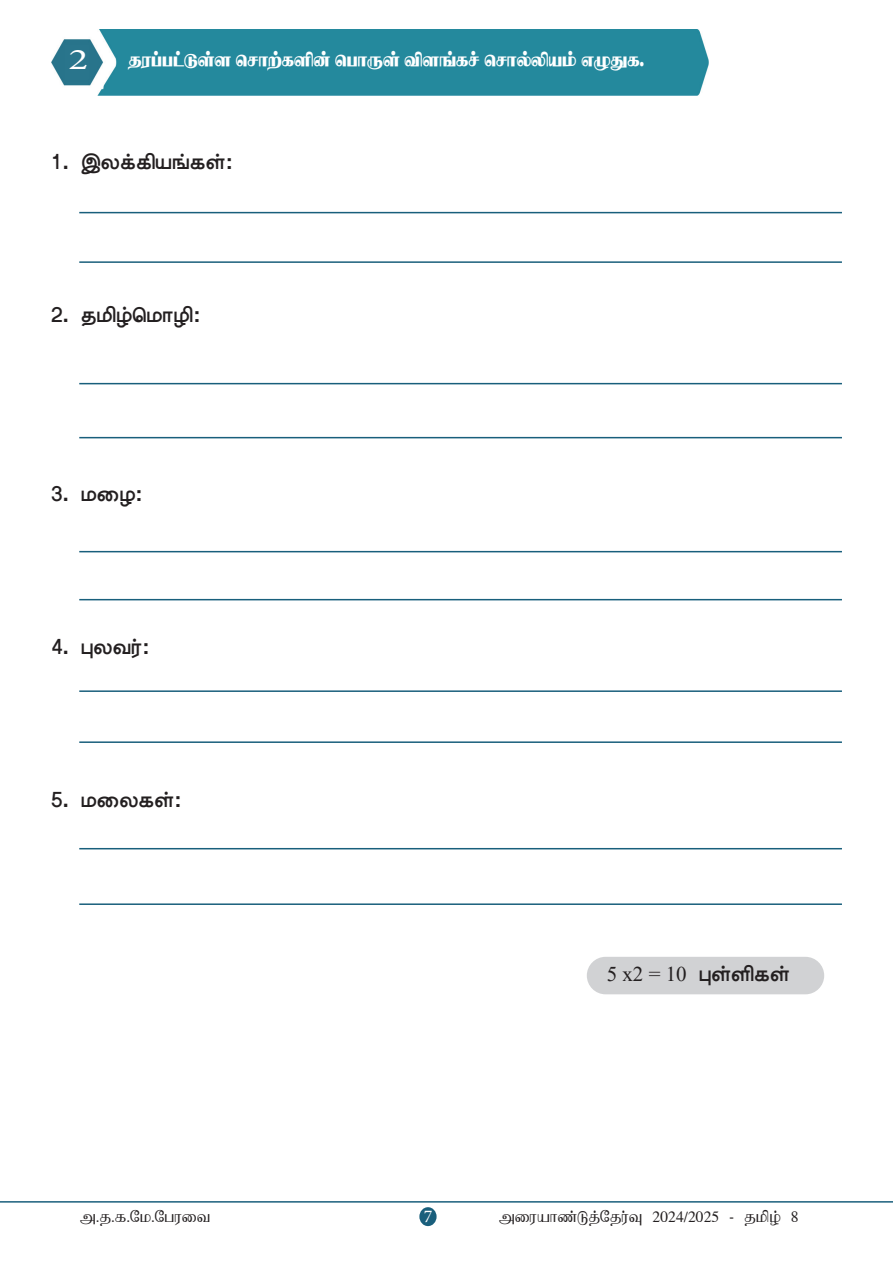
<style>
.page{position:relative;width:893px;height:1263px;background:#fff}
.page>*{position:absolute;margin:0;border:0;box-sizing:border-box;transform-origin:0 0}
.t1{font:30px "Minion Pro";color:#fff;scale:1.38 1}
.t2{font:24.3px "NC Thevan";color:#fff;scale:.86 1}
.t3{font:21px "Trinco";color:#231f20}
.t4{font:18px "Baamini";color:#231f20}
.t5{font:18px "Minion Pro";color:#fff}
.s1{font-family:"Times New Roman"}
.s2{font-family:"Times New Roman";font-weight:700;font-size:15px}
</style>
<div class="page">
<hr style="left:0;top:1201px;width:893px;height:1px;background:#195f7c">
<div style="left:419px;top:1207px;width:18px;height:19px;background:#195f7c;border-radius:50%"></div>
<div style="left:587px;top:957px;width:237px;height:37px;background:#d1d2d4;border-radius:19px"></div>
<img style="left:51px;top:30px;width:657px;height:65px">
<hr style="left:79px;top:212px;width:763px;height:1px;background:#195f7c">
<hr style="left:79px;top:261px;width:763px;height:2px;background:#195f7c">
<hr style="left:79px;top:383px;width:763px;height:1px;background:#195f7c">
<hr style="left:79px;top:437px;width:763px;height:1px;background:#195f7c">
<hr style="left:79px;top:551px;width:763px;height:1px;background:#195f7c">
<hr style="left:79px;top:599px;width:763px;height:1px;background:#195f7c">
<hr style="left:79px;top:690px;width:763px;height:2px;background:#195f7c">
<hr style="left:79px;top:741px;width:763px;height:2px;background:#195f7c">
<hr style="left:79px;top:848px;width:763px;height:1px;background:#195f7c">
<hr style="left:79px;top:903px;width:763px;height:2px;background:#195f7c">
<p class="t1" style="left:68px;top:40px;width:16px">2</p>
<p class="t2" style="left:129px;top:48px;width:601px">jug;gl;Ls;s nrhw;fspd; nghUs; tpsq;fr; nrhy;ypak; vOJf.</p>
<p class="t3" style="left:51px;top:153px;width:183px">1. ,yf;fpaq;fs;:</p>
<p class="t3" style="left:51px;top:306px;width:150px">2. jkpo;nkhop:</p>
<p class="t3" style="left:51px;top:485px;width:93px">3. kio:</p>
<p class="t3" style="left:51px;top:638px;width:100px">4. Gytu;:</p>
<p class="t3" style="left:51px;top:791px;width:132px">5. kiyfs;:</p>
<p class="t3" style="left:607px;top:965px;width:185px"><span class="s1">5 x2 = 10</span> Gs;spfs;</p>
<p class="t4" style="left:80px;top:1209px;width:132px">m.j.f.Nk.Nguit</p>
<p class="t5" style="left:424px;top:1204px;width:10px">7</p>
<p class="t4" style="left:499px;top:1209px;width:301px">miuahz;Lj;Nju;T 2024<span class="s2">/</span>2025 - jkpo; 8</p>
</div>
